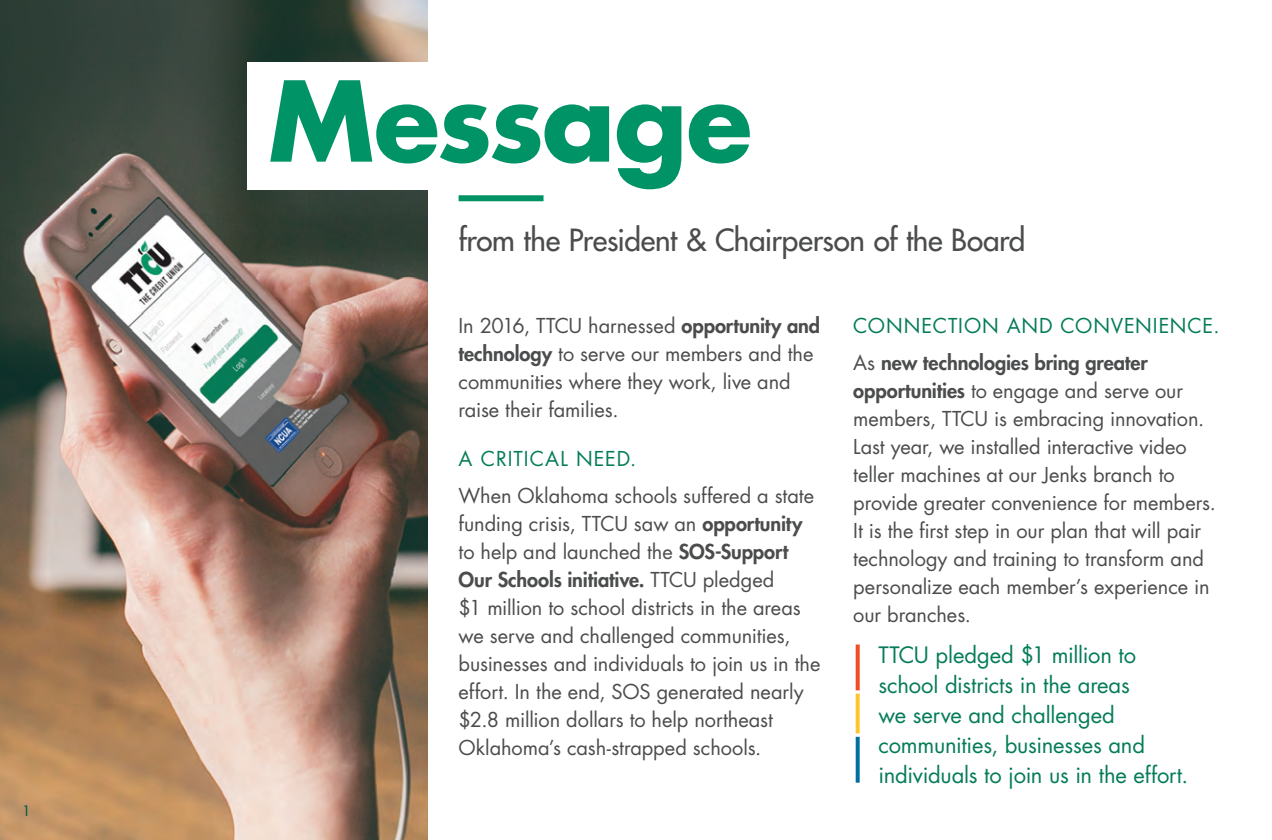
<style>
.page{position:relative;width:1272px;height:840px;background:#fff}
.page>*{position:absolute;margin:0;border:0;box-sizing:border-box;transform-origin:0 0}
.t1{font:700 108px "Futura Std";letter-spacing:-.02em;color:#009365}
.t2{font:500 29.8px "Futura Std";letter-spacing:-.01em;color:#4b4c4d}
.t3{font:22px/30px "Futura Std";letter-spacing:-.01em;color:#057c59}
.t4{font:20px/28px "Futura Std";letter-spacing:-.005em;color:#4b4c4d}
.t5{font:800 20px/37px "Futura Std";letter-spacing:-.005em;color:#4b4c4d}
.t6{font:20px "Futura Std";letter-spacing:.05em;color:#057c59}
.t7{font:500 14px "Futura Std";color:#00593e}
.s1{font-weight:800}
.s2{font-weight:400;color:#057c59}
.s3{font-weight:400}
</style>
<div class="page">
<img style="left:0;top:0;width:427px;height:840px">
<div style="left:247px;top:62px;width:553px;height:128px;background:#fff"></div>
<div style="left:459px;top:195px;width:85px;height:6px;background:#009365"></div>
<svg style="left:856px;top:645px;width:4px;height:45px"></svg>
<svg style="left:856px;top:694px;width:4px;height:39px"></svg>
<svg style="left:856px;top:737px;width:4px;height:46px"></svg>
<p class="t7" style="left:22px;top:802px;width:10px">1</p>
<h1 class="t1" style="left:268px;top:49px;width:486px">Message</h1>
<h2 class="t2" style="left:459px;top:222px;width:568px">from the President &amp; Chairperson of the Board</h2>
<p class="t4" style="left:459px;top:312px;width:363px">In 2016, TTCU harnessed <span class="s1">opportunity and technology</span> to serve our members and the communities where they work, live and raise their families.</p>
<p class="t6" style="left:459px;top:446px;width:175px">A CRITICAL NEED.</p>
<p class="t4" style="left:459px;top:482px;width:363px">When Oklahoma schools suffered a state funding crisis, TTCU saw an <span class="s1">opportunity </span>to help and launched the <span class="s1">SOS-Support Our Schools initiative.</span> TTCU pledged<br>$1 million to school districts in the areas we serve and challenged communities, businesses and individuals to join us in the effort. In the end, SOS generated nearly $2. 8 million dollars to help northeast Oklahoma’s cash-strapped schools.</p>
<p class="t5" style="left:853px;top:307px;width:364px"><span class="s2">CONNECTION AND CONVENIENCE.<br></span><span class="s3">As</span> new technologies bring greater</p>
<p class="t4" style="left:853px;top:377px;width:360px"><span class="s1">opportunities</span> to engage and serve our members, TTCU is embracing innovation.<br>Last year, we installed interactive video teller machines at our Jenks branch to provide greater convenience for members.<br>It is the first step in our plan that will pair technology and training to transform and personalize each member’s experience in our branches.</p>
<p class="t3" style="left:878px;top:640px;width:307px">TTCU pledged $1 million to school districts in the areas<br>we serve and challenged communities, businesses and individuals to join us in the effort.</p>
</div>
